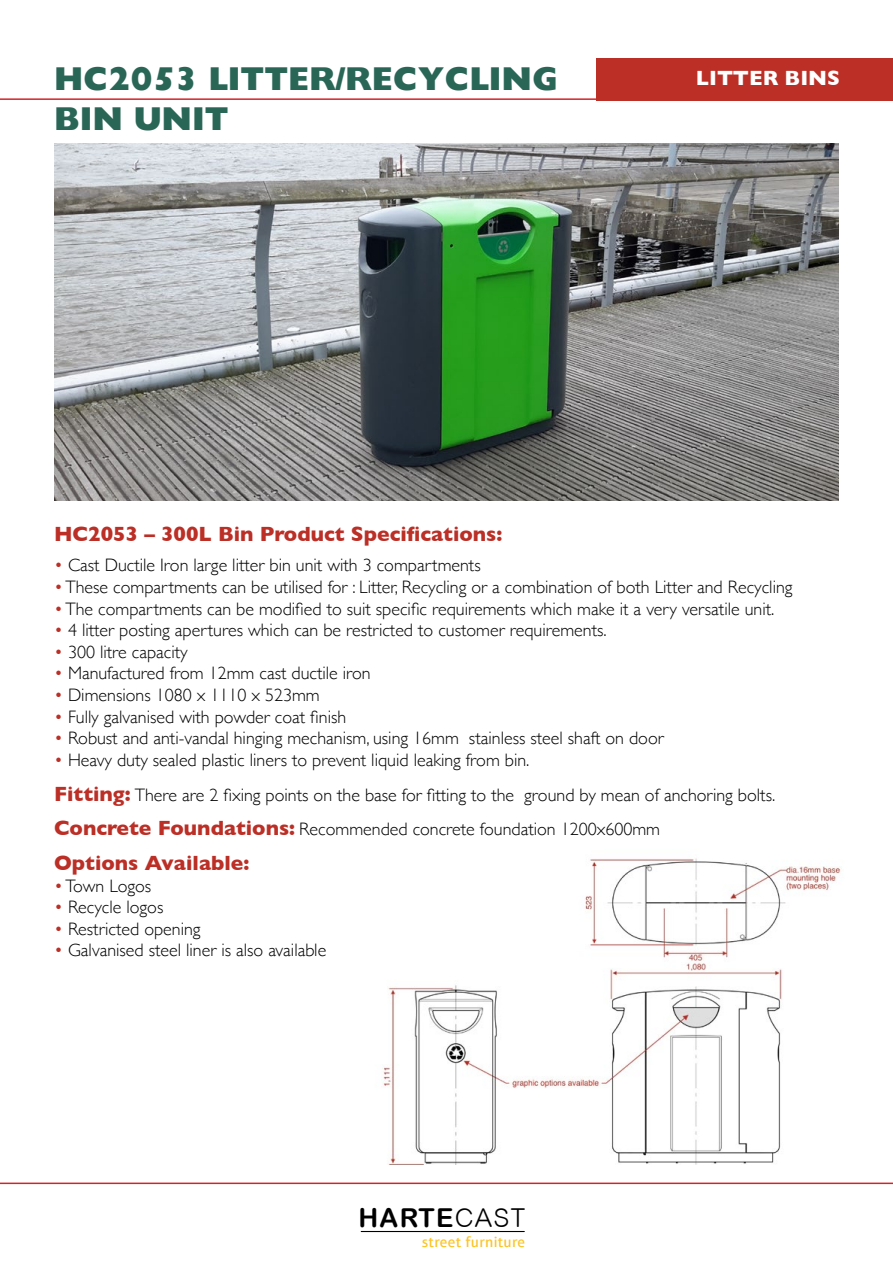
<style>
.page{position:relative;width:893px;height:1263px;background:#fff}
.page>*{position:absolute;margin:0;border:0;box-sizing:border-box;transform-origin:0 0}
.t1{font:800 33px/39.6px "Gill Sans";color:#296656}
.t2{font:26.1px "Arial Rounded MT Bold";letter-spacing:.05em;color:#000}
.t3{font:700 21px "Gill Sans";color:#bb2f26}
.t4{font:700 21px "Gill Sans";color:#fff}
.t5{font:300 18px/34.5px "Gill Sans";color:#000}
.t6{font:500 14.7px "Aptifer Sans LTW01";letter-spacing:.02em;color:#fcc425}
.s1{color:#bb2f26}
.s2{font-weight:700;font-size:21px;color:#bb2f26}
.s3{font-family:"Arial Rounded MT";font-weight:300}
</style>
<div class="page">
<img style="left:54px;top:143px;width:785px;height:358px">
<hr style="left:0;top:1182px;width:893px;height:2px;background:#d2232a">
<hr style="left:0;top:98px;width:893px;height:2px;background:#d2232a">
<div style="left:596px;top:58px;width:297px;height:43px;background:#bb2f26"></div>
<img style="left:382px;top:858px;width:460px;height:306px">
<hr style="left:361px;top:1231px;width:163px;height:1px;background:#000">
<h1 class="t1" style="left:54px;top:59px;width:505px">HC2053 LITTER/RECYCLING<br>BIN UNIT</h1>
<p class="t4" style="left:696px;top:61px;width:146px">LITTER BINS</p>
<p class="t3" style="left:54px;top:518px;width:450px">HC2053 – 300L Bin Product Specifications:</p>
<p class="t5" style="left:54px;top:547px;width:428px"><span class="s1">•</span> Cast Ductile Iron large litter bin unit with 3 compartments</p>
<p class="t5" style="left:54px;top:569px;width:740px"><span class="s1">•</span> These compartments can be utilised for : Litter, Recycling or a combination of both Litter and Recycling</p>
<p class="t5" style="left:54px;top:590px;width:722px"><span class="s1">•</span> The compartments can be modified to suit specific requirements which make it a very versatile unit.</p>
<p class="t5" style="left:54px;top:612px;width:554px"><span class="s1">•</span> 4 litter posting apertures which can be restricted to customer requirements.</p>
<p class="t5" style="left:54px;top:634px;width:135px"><span class="s1">•</span> 300 litre capacity</p>
<p class="t5" style="left:54px;top:655px;width:318px"><span class="s1">•</span> Manufactured from 12mm cast ductile iron</p>
<p class="t5" style="left:54px;top:677px;width:267px"><span class="s1">•</span> Dimensions 1080 x 1110 x 523mm</p>
<p class="t5" style="left:54px;top:698px;width:294px"><span class="s1">•</span> Fully galvanised with powder coat finish</p>
<p class="t5" style="left:54px;top:720px;width:611px"><span class="s1">•</span> Robust and anti-vandal hinging mechanism, using 16mm stainless steel shaft on door</p>
<p class="t5" style="left:54px;top:742px;width:477px"><span class="s1">•</span> Heavy duty sealed plastic liners to prevent liquid leaking from bin.</p>
<p class="t5" style="left:54px;top:777px;width:723px"><span class="s2">Fitting:</span> There are 2 fixing points on the base for fitting to the ground by mean of anchoring bolts.<br><span class="s2">Concrete Foundations:</span> Recommended concrete foundation 1200x600mm</p>
<p class="t3" style="left:54px;top:846px;width:197px">Options Available:</p>
<p class="t5" style="left:54px;top:867px;width:99px"><span class="s1">•</span> Town Logos</p>
<p class="t5" style="left:54px;top:889px;width:111px"><span class="s1">•</span> Recycle logos</p>
<p class="t5" style="left:54px;top:911px;width:148px"><span class="s1">•</span> Restricted opening</p>
<p class="t5" style="left:54px;top:932px;width:274px"><span class="s1">•</span> Galvanised steel liner is also available</p>
<h2 class="t2" style="left:359px;top:1202px;width:168px">HARTE<span class="s3">CAST</span></h2>
<p class="t6" style="left:422px;top:1233px;width:105px">street furniture</p>
</div>
